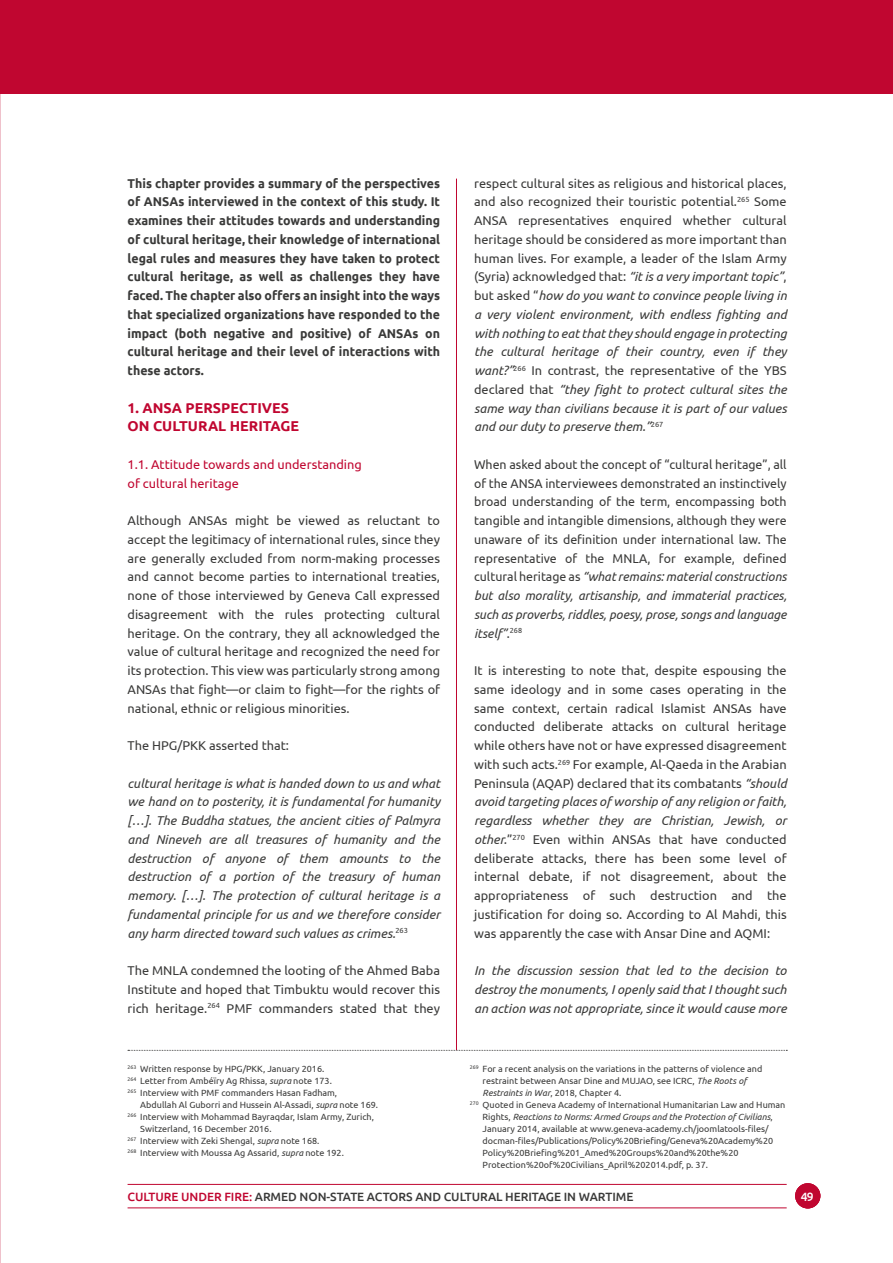
<style>
.page{position:relative;width:893px;height:1263px;background:#fff}
.page>*{position:absolute;margin:0;border:0;box-sizing:border-box;transform-origin:0 0}
.t1{font:700 14.25px/18.8px "Ubuntu";color:#c00630}
.t2{font:12.75px/18.8px "Ubuntu";color:#3a3a39;text-align:justify}
.t3{font:italic 12.75px/18.8px "Ubuntu";color:#3a3a39;text-align:justify}
.t4{font:700 12.75px/18.8px "Ubuntu";color:#3a3a39;text-align:justify}
.t5{font:12.75px/18.8px "Ubuntu";color:#c00630}
.t6{font:500 12px "Ubuntu";letter-spacing:-.005em;color:#3a3a39}
.t7{font:500 12px "Ubuntu";color:#fff}
.t8{font:9px "Ubuntu";color:#3a3a39}
.t9{font:italic 9px "Ubuntu";color:#3a3a39}
.s1{font-style:normal}
.s2{font-style:italic}
.s3{color:#c00630}
</style>
<div class="page">
<hr style="left:456px;top:179px;width:1px;height:871px;background:#c00630">
<svg style="left:128px;top:1050px;width:659px;height:1px"></svg>
<div style="left:0;top:0;width:893px;height:94px;background:#c00630"></div>
<hr style="left:128px;top:1207px;width:659px;height:1px;background:#c00630">
<hr style="left:128px;top:1184px;width:659px;height:1px;background:#c00630">
<div style="left:795px;top:1183px;width:25px;height:25px;background:#c00630;border-radius:50%"></div>
<p class="t4" style="left:128px;top:173px;width:314px">This chapter provides a summary of the perspectives of ANSAs interviewed in the context of this study. It examines their attitudes towards and understanding of cultural heritage, their knowledge of international legal rules and measures they have taken to protect cultural heritage, as well as challenges they have faced. The chapter also offers an insight into the ways that specialized organizations have responded to the impact (both negative and positive) of ANSAs on cultural heritage and their level of interactions with these actors.</p>
<p class="t1" style="left:128px;top:398px;width:173px">1. ANSA PERSPECTIVES<br>ON CULTURAL HERITAGE</p>
<p class="t5" style="left:128px;top:454px;width:236px">1.1. Attitude towards and understanding of cultural heritage</p>
<p class="t2" style="left:128px;top:511px;width:314px">Although ANSAs might be viewed as reluctant to accept the legitimacy of international rules, since they are generally excluded from norm-making processes and cannot become parties to international treaties, none of those interviewed by Geneva Call expressed disagreement with the rules protecting cultural heritage. On the contrary, they all acknowledged the value of cultural heritage and recognized the need for its protection. This view was particularly strong among ANSAs that fight—or claim to fight—for the rights of national, ethnic or religious minorities.</p>
<p class="t2" style="left:128px;top:736px;width:163px">The HPG/PKK asserted that:</p>
<p class="t3" style="left:128px;top:773px;width:314px">cultural heritage is what is handed down to us and what we hand on to posterity, it is fundamental for humanity […]. The Buddha statues, the ancient cities of Palmyra and Nineveh are all treasures of humanity and the destruction of anyone of them amounts to the destruction of a portion of the treasury of human memory. […]. The protection of cultural heritage is a fundamental principle for us and we therefore consider any harm directed toward such values as crimes.<sup>263</sup></p>
<p class="t2" style="left:128px;top:961px;width:314px">The MNLA condemned the looting of the Ahmed Baba Institute and hoped that Timbuktu would recover this rich heritage.<sup>264</sup> PMF commanders stated that they</p>
<p class="t3" style="left:474px;top:173px;width:314px"><span class="s1">respect cultural sites as religious and historical places, and also recognized their touristic potential.</span><sup>265</sup> <span class="s1">Some ANSA representatives enquired whether cultural heritage should be considered as more important than human lives. For example, a leader of the Islam Army (Syria) acknowledged that:</span> “it is a very important topic”<span class="s1">, but asked “</span>how do you want to convince people living in a very violent environment, with endless fighting and with nothing to eat that they should engage in protecting the cultural heritage of their country, even if they want?”<sup>266</sup> <span class="s1">In contrast, the representative of the YBS declared that</span> “they fight to protect cultural sites the same way than civilians because it is part of our values and our duty to preserve them.”<sup>267</sup></p>
<p class="t2" style="left:474px;top:454px;width:314px">When asked about the concept of “cultural heritage”, all of the ANSA interviewees demonstrated an instinctively broad understanding of the term, encompassing both tangible and intangible dimensions, although they were unaware of its definition under international law. The representative of the MNLA, for example, defined cultural heritage as <span class="s2">“what remains: material constructions but also morality, artisanship, and immaterial practices, such as proverbs, riddles, poesy, prose, songs and language itself”</span>.<sup>268</sup></p>
<p class="t2" style="left:474px;top:661px;width:314px">It is interesting to note that, despite espousing the same ideology and in some cases operating in the same context, certain radical Islamist ANSAs have conducted deliberate attacks on cultural heritage while others have not or have expressed disagreement with such acts.<sup>269</sup> For example, Al-Qaeda in the Arabian Peninsula (AQAP) declared that its combatants <span class="s2">“should avoid targeting places of worship of any religion or faith, regardless whether they are Christian, Jewish, or other.</span>”<sup>270</sup> Even within ANSAs that have conducted deliberate attacks, there has been some level of internal debate, if not disagreement, about the appropriateness of such destruction and the justification for doing so. According to Al Mahdi, this was apparently the case with Ansar Dine and AQMI:</p>
<p class="t3" style="left:474px;top:961px;width:314px">In the discussion session that led to the decision to destroy the monuments, I openly said that I thought such an action was not appropriate, since it would cause more</p>
<p class="t8" style="left:128px;top:1063px;width:198px"><sup>263</sup> Written response by HPG/PKK, January 2016.</p>
<p class="t8" style="left:128px;top:1075px;width:206px"><sup>264</sup> Letter from Ambéïry Ag Rhissa, <span class="s2">supra</span> note 173.</p>
<p class="t8" style="left:128px;top:1087px;width:211px"><sup>265</sup> Interview with PMF commanders Hasan Fadham,</p>
<p class="t8" style="left:140px;top:1099px;width:239px">Abdullah Al Guborri and Hussein Al-Assadi, <span class="s2">supra</span> note 169.</p>
<p class="t8" style="left:128px;top:1111px;width:248px"><sup>266</sup> Interview with Mohammad Bayraqdar, Islam Army, Zurich,</p>
<p class="t8" style="left:140px;top:1123px;width:133px">Switzerland, 16 December 2016.</p>
<p class="t8" style="left:128px;top:1135px;width:193px"><sup>267</sup> Interview with Zeki Shengal, <span class="s2">supra</span> note 168.</p>
<p class="t8" style="left:128px;top:1147px;width:218px"><sup>268</sup> Interview with Moussa Ag Assarid, <span class="s2">supra</span> note 192.</p>
<p class="t8" style="left:470px;top:1063px;width:294px"><sup>269</sup> For a recent analysis on the variations in the patterns of violence and</p>
<p class="t8" style="left:483px;top:1075px;width:266px">restraint between Ansar Dine and MUJAO, see ICRC, <span class="s2">The Roots of</span></p>
<p class="t9" style="left:483px;top:1087px;width:140px">Restraints in War<span class="s1">, 2018, Chapter 4.</span></p>
<p class="t8" style="left:470px;top:1099px;width:317px"><sup>270</sup> Quoted in Geneva Academy of International Humanitarian Law and Human</p>
<p class="t9" style="left:483px;top:1111px;width:292px"><span class="s1">Rights,</span> Reactions to Norms: Armed Groups and the Protection of Civilians<span class="s1">,</span></p>
<p class="t8" style="left:483px;top:1123px;width:287px">January 2014, available at www.geneva-academy.ch/joomlatools-files/</p>
<p class="t8" style="left:483px;top:1135px;width:292px">docman-files/Publications/Policy%20Briefing/Geneva%20Academy%20</p>
<p class="t8" style="left:483px;top:1147px;width:257px">Policy%20Briefing%201_Amed%20Groups%20and%20the%20</p>
<p class="t8" style="left:483px;top:1159px;width:227px">Protection%20of%20Civilians_April%202014.pdf, p. 37.</p>
<p class="t6" style="left:128px;top:1189px;width:507px"><span class="s3">CULTURE UNDER FIRE:</span> ARMED NON-STATE ACTORS AND CULTURAL HERITAGE IN WARTIME</p>
<p class="t7" style="left:800px;top:1188px;width:15px">49</p>
</div>
